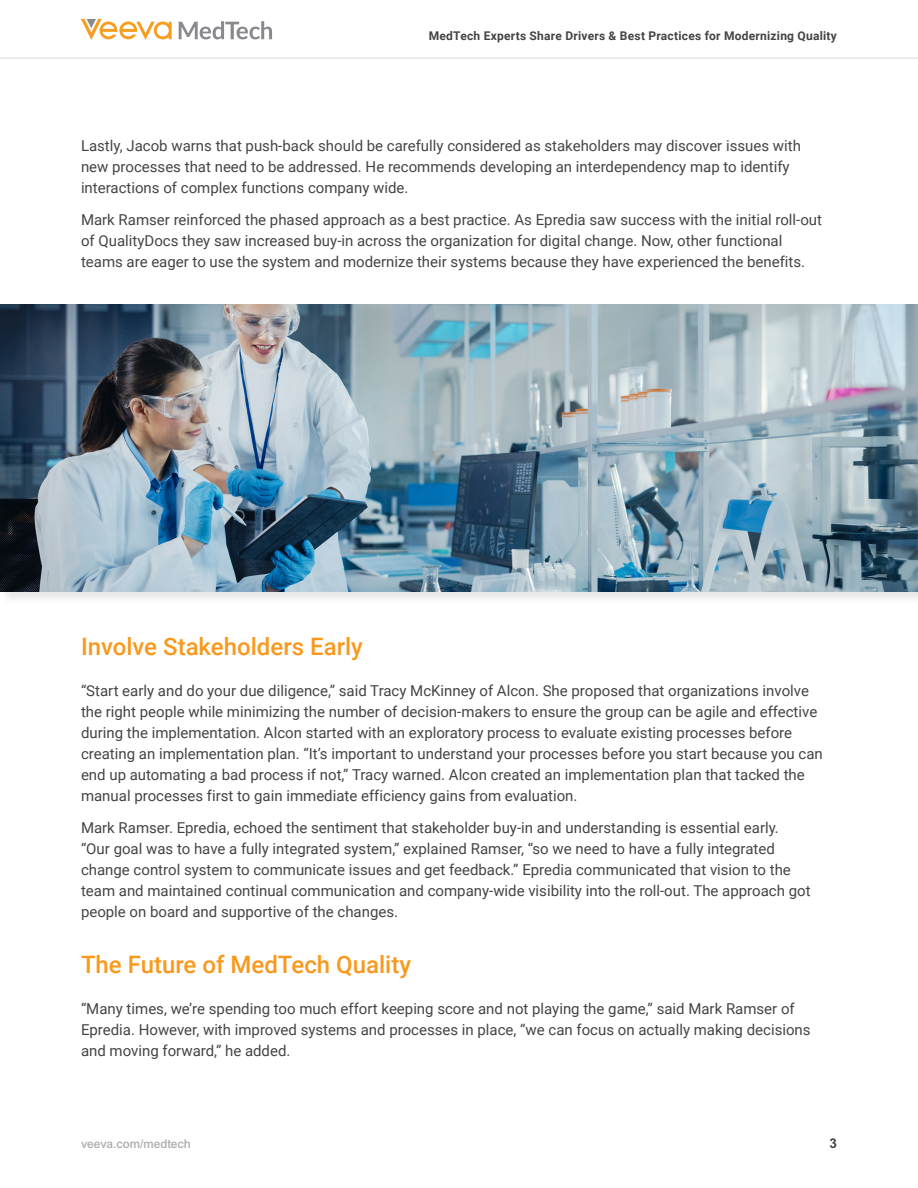
<style>
.page{position:relative;width:918px;height:1188px;background:#fff}
.page>*{position:absolute;margin:0;border:0;box-sizing:border-box;transform-origin:0 0}
.t1{font:500 24px "Roboto";color:#f8991d}
.t2{font:15px/21px "Roboto";color:#444}
.t3{font:700 13.5px "Arial MT Std";color:#444}
.t4{font:700 12px "Roboto";letter-spacing:.02em;color:#444}
.t5{font:500 12px "Arial MT Std";color:#afaaad}
</style>
<div class="page">
<hr style="left:0;top:58px;width:918px;height:1px;background:#d9d9d9">
<svg style="left:179px;top:21px;width:93px;height:18px"></svg>
<svg style="left:81px;top:19px;width:91px;height:21px"></svg>
<div style="left:0;top:303px;width:918px;height:303px;background:#000;opacity:.1"></div>
<img style="left:0;top:304px;width:918px;height:287px">
<p class="t4" style="left:429px;top:27px;width:410px">MedTech Experts Share Drivers &amp; Best Practices for Modernizing Quality</p>
<p class="t2" style="left:81px;top:134px;width:721px">Lastly, Jacob warns that push-back should be carefully considered as stakeholders may discover issues with new processes that need to be addressed. He recommends developing an interdependency map to identify interactions of complex functions company wide.</p>
<p class="t2" style="left:81px;top:208px;width:743px">Mark Ramser reinforced the phased approach as a best practice. As Epredia saw success with the initial roll-out of QualityDocs they saw increased buy-in across the organization for digital change. Now, other functional teams are eager to use the system and modernize their systems because they have experienced the benefits.</p>
<h1 class="t1" style="left:81px;top:629px;width:283px">Involve Stakeholders Early</h1>
<p class="t2" style="left:81px;top:679px;width:743px">“Start early and do your due diligence,” said Tracy McKinney of Alcon. She proposed that organizations involve the right people while minimizing the number of decision-makers to ensure the group can be agile and effective during the implementation. Alcon started with an exploratory process to evaluate existing processes before creating an implementation plan. “It’s important to understand your processes before you start because you can end up automating a bad process if not,” Tracy warned. Alcon created an implementation plan that tacked the manual processes first to gain immediate efficiency gains from evaluation.</p>
<p class="t2" style="left:81px;top:816px;width:731px">Mark Ramser. Epredia, echoed the sentiment that stakeholder buy-in and understanding is essential early. “Our goal was to have a fully integrated system,” explained Ramser, “so we need to have a fully integrated change control system to communicate issues and get feedback.” Epredia communicated that vision to the team and maintained continual communication and company-wide visibility into the roll-out. The approach got people on board and supportive of the changes.</p>
<h1 class="t1" style="left:81px;top:948px;width:332px">The Future of MedTech Quality</h1>
<p class="t2" style="left:81px;top:998px;width:731px">“Many times, we’re spending too much effort keeping score and not playing the game,” said Mark Ramser of<br>Epredia. However, with improved systems and processes in place, “we can focus on actually making decisions and moving forward,” he added.</p>
<p class="t5" style="left:81px;top:1136px;width:111px">veeva.com/medtech</p>
<p class="t3" style="left:829px;top:1135px;width:9px">3</p>
</div>
